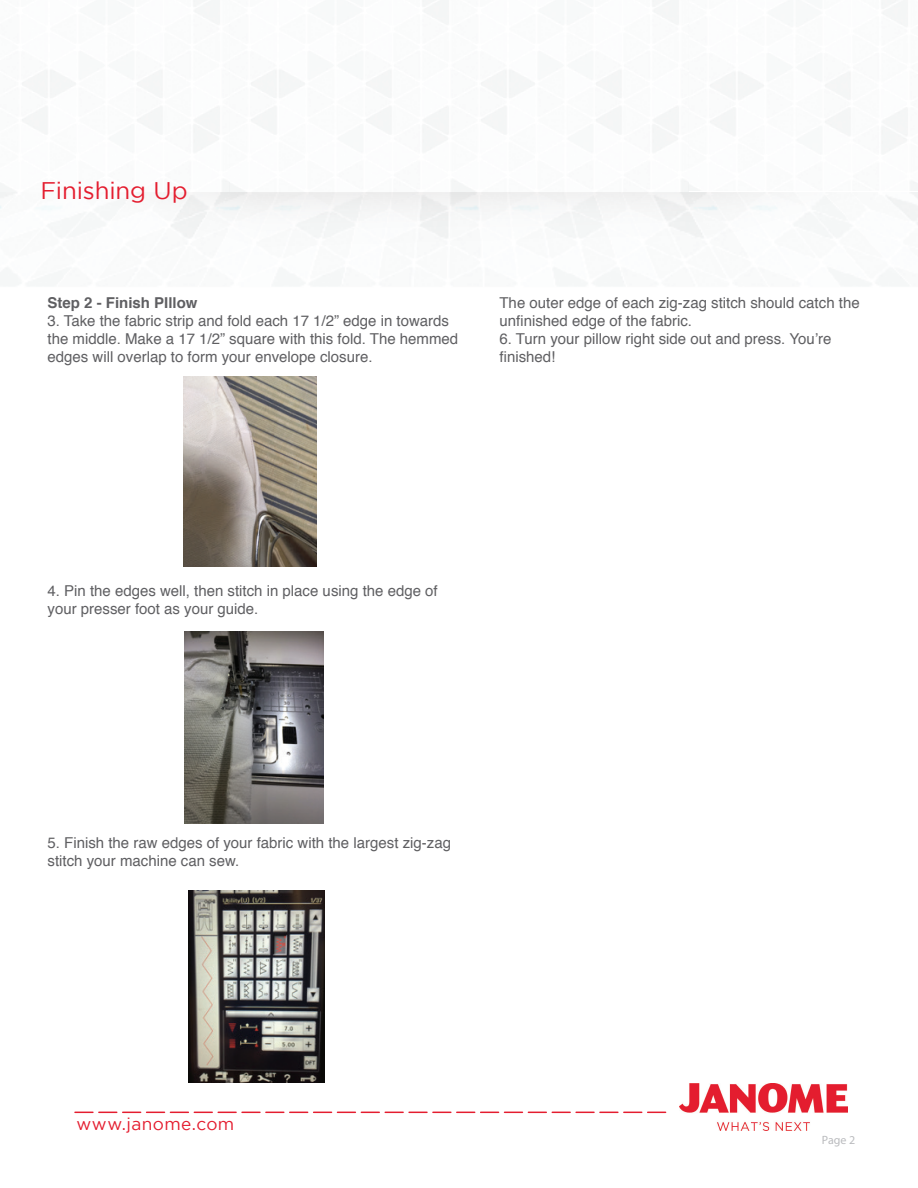
<style>
.page{position:relative;width:918px;height:1188px;background:#fff}
.page>*{position:absolute;margin:0;border:0;box-sizing:border-box;transform-origin:0 0}
.t1{font:24px "Gotham";letter-spacing:-.005em;color:#e41d2f}
.t2{font:17.25px "Gotham";letter-spacing:.025em;color:#e41d2f}
.t3{font:15px/18px "Helvetica";color:#5f5f62}
.t4{font:700 15px "Helvetica";color:#5f5f62}
.t5{font:12px "Myriad Pro";color:#babbbe}
</style>
<div class="page">
<img style="left:680px;top:1084px;width:167px;height:46px">
<svg style="left:75px;top:1112px;width:591px;height:1px"></svg>
<svg style="left:51px;top:192px;width:816px;height:66px"></svg>
<img style="left:183px;top:376px;width:133px;height:191px">
<img style="left:184px;top:632px;width:140px;height:192px">
<img style="left:188px;top:890px;width:136px;height:193px">
<h1 class="t1" style="left:40px;top:177px;width:149px">Finishing Up</h1>
<p class="t4" style="left:48px;top:291px;width:152px">Step 2 - Finish PIllow</p>
<p class="t3" style="left:48px;top:312px;width:412px">3. Take the fabric strip and fold each 17 1/2” edge in towards the middle. Make a 17 1/2” square with this fold. The hemmed edges will overlap to form your envelope closure.</p>
<p class="t3" style="left:500px;top:294px;width:362px">The outer edge of each zig-zag stitch should catch the unfinished edge of the fabric.</p>
<p class="t3" style="left:500px;top:330px;width:333px">6. Turn your pillow right side out and press. You’re finished!</p>
<p class="t3" style="left:48px;top:582px;width:392px">4. Pin the edges well, then stitch in place using the edge of your presser foot as your guide.</p>
<p class="t3" style="left:48px;top:834px;width:405px">5. Finish the raw edges of your fabric with the largest zig-zag stitch your machine can sew.</p>
<p class="t2" style="left:76px;top:1115px;width:159px">www.janome.com</p>
<p class="t5" style="left:822px;top:1133px;width:35px">Page 2</p>
</div>
